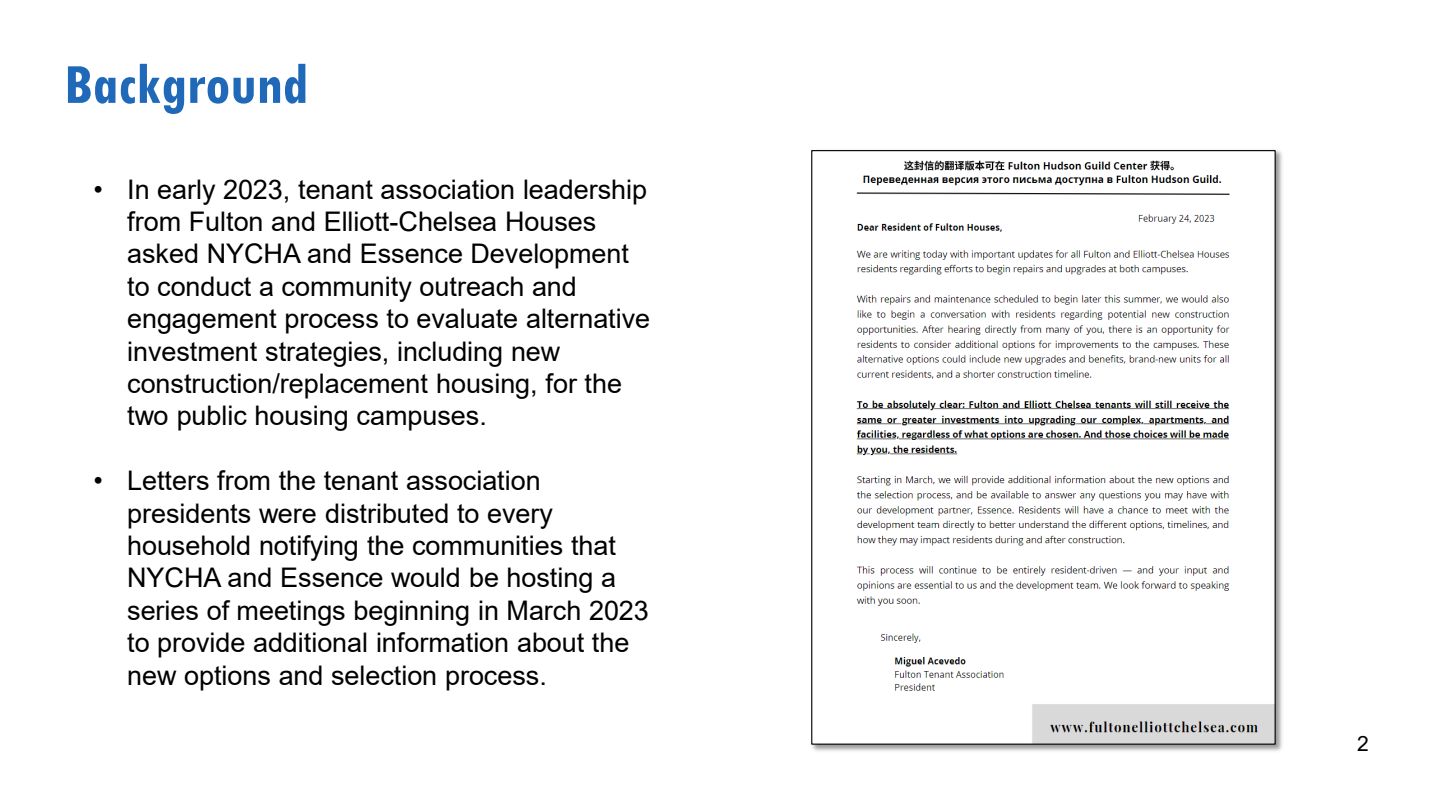
<style>
.page{position:relative;width:1440px;height:810px;background:#fff}
.page>*{position:absolute;margin:0;border:0;box-sizing:border-box;transform-origin:0 0}
.t1{font:700 condensed 60px "Tw Cen";color:#2068b8}
.t2{font:27px/32.4px "Arial";letter-spacing:-.005em;color:#000}
.t3{font:21px "Arial";color:#000}
</style>
<div class="page">
<img style="left:812px;top:150px;width:470px;height:601px">
<img style="left:813px;top:152px;width:461px;height:591px">
<h1 class="t1" style="left:64px;top:48px;width:246px">Background</h1>
<p class="t2" style="left:127px;top:173px;width:525px;text-indent:-34px">• In early 2023, tenant association leadership from Fulton and Elliott-Chelsea Houses asked NYCHA and Essence Development to conduct a community outreach and engagement process to evaluate alternative investment strategies, including new construction/replacement housing, for the two public housing campuses.</p>
<p class="t2" style="left:127px;top:464px;width:523px;text-indent:-34px">• Letters from the tenant association presidents were distributed to every household notifying the communities that NYCHA and Essence would be hosting a series of meetings beginning in March 2023 to provide additional information about the new options and selection process.</p>
<p class="t3" style="left:1357px;top:729px;width:13px">2</p>
</div>
